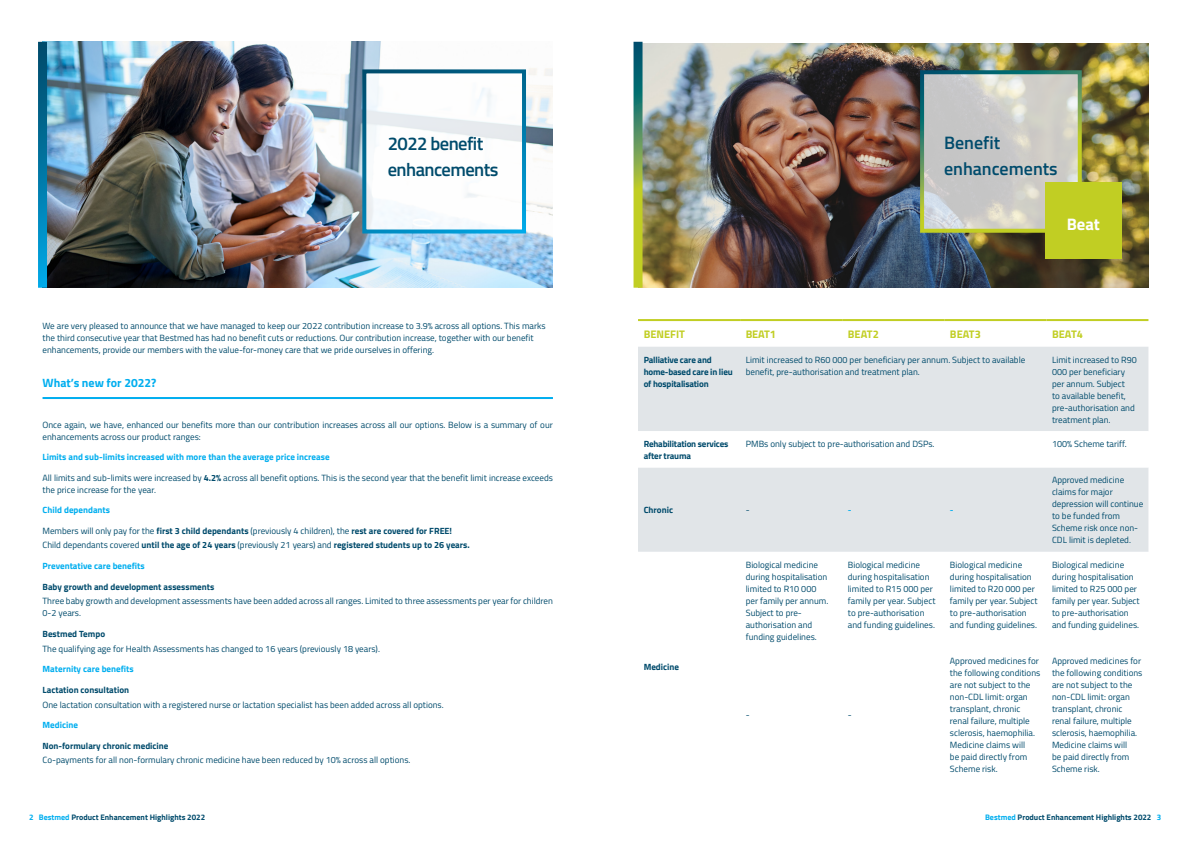
<style>
.page{position:relative;width:1191px;height:842px;background:#fff}
.page>*{position:absolute;margin:0;border:0;box-sizing:border-box;transform-origin:0 0}
.Paragraph{font:600 18.5px/26px "Titillium Web";letter-spacing:-.03em;color:#004b6c}
.Paragraph-2{font:600 18px/26px "Titillium Web";color:#004b6c}
.t1{font:700 16.7px "Titillium Web";color:#fff}
.Paragraph-3{font:700 12px "Titillium Web";color:#00aeef}
.t2{font:700 11px "Titillium Web";color:#c1ce23}
.Paragraph-4{font:9px/12px "Titillium Web";color:#004b6c}
.Paragraph-5{font:700 9px "Titillium Web";color:#004b6c}
.Paragraph-6{font:700 9px "Titillium Web";color:#00aeef}
.Paragraph-7{font:700 9px/12px "Titillium Web";letter-spacing:-.02em;color:#004b6c}
.Paragraph-8{font:600 9px "Titillium Web";color:#00aeef}
.t3{font:700 8px "Titillium Web";color:#004b6c}
.s1{font-weight:700}
.s2{font-weight:400}
.s3{color:#00aeef}
</style>
<div class="page">
<img style="left:47px;top:42px;width:506px;height:246px">
<div style="left:364px;top:71px;width:159px;height:160px;background:#fff"></div>
<svg style="left:38px;top:42px;width:9px;height:246px;background:#0177a5"></svg>
<hr style="left:43px;top:397px;width:510px;height:2px;background:#00aeef">
<img style="left:642px;top:43px;width:506px;height:245px">
<svg style="left:925px;top:75px;width:151px;height:153px;background:#cecdc9"></svg>
<svg style="left:633px;top:42px;width:9px;height:246px;background:#7ca752"></svg>
<div style="left:1045px;top:183px;width:76px;height:76px;background:#c1ce23"></div>
<div style="left:638px;top:347px;width:510px;height:84px;background:#e1e5e8"></div>
<div style="left:638px;top:468px;width:510px;height:84px;background:#e1e5e8"></div>
<hr style="left:638px;top:319px;width:102px;height:2px;background:#c1ce23">
<hr style="left:740px;top:319px;width:102px;height:2px;background:#c1ce23">
<hr style="left:842px;top:319px;width:102px;height:2px;background:#c1ce23">
<hr style="left:944px;top:319px;width:102px;height:2px;background:#c1ce23">
<hr style="left:1046px;top:319px;width:102px;height:2px;background:#c1ce23">
<p class="Paragraph" style="left:388px;top:129px;width:112px">2022 benefit enhancements</p>
<p class="Paragraph-4" style="left:43px;top:320px;width:504px">We are very pleased to announce that we have managed to keep our 2022 contribution increase to 3.9% across all options. This marks the third consecutive year that Bestmed has had no benefit cuts or reductions. Our contribution increase, together with our benefit enhancements, provide our members with the value-for-money care that we pride ourselves in offering.</p>
<p class="Paragraph-3" style="left:43px;top:373px;width:115px">What’s new for 2022?</p>
<p class="Paragraph-4" style="left:43px;top:418px;width:512px">Once again, we have, enhanced our benefits more than our contribution increases across all our options. Below is a summary of our enhancements across our product ranges:</p>
<p class="Paragraph-6" style="left:43px;top:450px;width:289px">Limits and sub-limits increased with more than the average price increase</p>
<p class="Paragraph-4" style="left:43px;top:471px;width:512px">All limits and sub-limits were increased by <span class="s1">4.2%</span> across all benefit options. This is the second year that the benefit limit increase exceeds the price increase for the year.</p>
<p class="Paragraph-6" style="left:43px;top:503px;width:69px">Child dependants</p>
<p class="Paragraph-4" style="left:43px;top:524px;width:411px">Members will only pay for the <span class="s1">first 3 child dependants</span> (previously 4 children), the <span class="s1">rest are covered for FREE!</span></p>
<p class="Paragraph-5" style="left:43px;top:538px;width:429px"><span class="s2">Child dependants covered</span> until the age of 24 years <span class="s2">(previously 21 years) and</span> registered students up to 26 years.</p>
<p class="Paragraph-6" style="left:43px;top:559px;width:104px">Preventative care benefits</p>
<p class="Paragraph-5" style="left:43px;top:579px;width:173px">Baby growth and development assessments</p>
<p class="Paragraph-4" style="left:43px;top:595px;width:512px">Three baby growth and development assessments have been added across all ranges. Limited to three assessments per year for children<br>0-2 years.</p>
<p class="Paragraph-5" style="left:43px;top:627px;width:64px">Bestmed Tempo</p>
<p class="Paragraph-4" style="left:43px;top:642px;width:339px">The qualifying age for Health Assessments has changed to 16 years (previously 18 years).</p>
<p class="Paragraph-6" style="left:43px;top:662px;width:93px">Maternity care benefits</p>
<p class="Paragraph-5" style="left:43px;top:683px;width:88px">Lactation consultation</p>
<p class="Paragraph-4" style="left:43px;top:698px;width:403px">One lactation consultation with a registered nurse or lactation specialist has been added across all options.</p>
<p class="Paragraph-6" style="left:43px;top:718px;width:37px">Medicine</p>
<p class="Paragraph-5" style="left:43px;top:738px;width:127px">Non-formulary chronic medicine</p>
<p class="Paragraph-4" style="left:43px;top:754px;width:369px">Co-payments for all non-formulary chronic medicine have been reduced by 10% across all options.</p>
<p class="Paragraph-2" style="left:944px;top:128px;width:115px">Benefit enhancements</p>
<p class="t1" style="left:1066px;top:212px;width:35px">Beat</p>
<p class="t2" style="left:643px;top:326px;width:43px">BENEFIT</p>
<p class="t2" style="left:746px;top:326px;width:32px">BEAT1</p>
<p class="t2" style="left:848px;top:326px;width:32px">BEAT2</p>
<p class="t2" style="left:950px;top:326px;width:32px">BEAT3</p>
<p class="t2" style="left:1052px;top:326px;width:32px">BEAT4</p>
<p class="Paragraph-7" style="left:643px;top:353px;width:91px">Palliative care and home-based care in lieu of hospitalisation</p>
<p class="Paragraph-4" style="left:746px;top:353px;width:281px">Limit increased to R60 000 per beneficiary per annum. Subject to available benefit, pre-authorisation and treatment plan.</p>
<p class="Paragraph-4" style="left:1052px;top:353px;width:86px">Limit increased to R90<br>000 per beneficiary per annum. Subject<br>to available benefit, pre-authorisation and treatment plan.</p>
<p class="Paragraph-7" style="left:643px;top:437px;width:86px">Rehabilitation services after trauma</p>
<p class="Paragraph-4" style="left:746px;top:437px;width:190px">PMBs only subject to pre-authorisation and DSPs.</p>
<p class="Paragraph-4" style="left:1052px;top:437px;width:76px">100% Scheme tariff.</p>
<p class="Paragraph-5" style="left:643px;top:503px;width:31px">Chronic</p>
<p class="Paragraph-4" style="left:746px;top:504px;width:5px">-</p>
<p class="Paragraph-8" style="left:848px;top:503px;width:5px">-</p>
<p class="Paragraph-8" style="left:950px;top:503px;width:5px">-</p>
<p class="Paragraph-4" style="left:1052px;top:474px;width:93px">Approved medicine claims for major depression will continue to be funded from<br>Scheme risk once non-<br>CDL limit is depleted.</p>
<p class="Paragraph-5" style="left:643px;top:660px;width:37px">Medicine</p>
<p class="Paragraph-4" style="left:746px;top:558px;width:84px">Biological medicine during hospitalisation limited to R10 000 per family per annum.<br>Subject to pre&shy;authorisation and funding guidelines.</p>
<p class="Paragraph-4" style="left:848px;top:558px;width:89px">Biological medicine during hospitalisation limited to R15 000 per family per year. Subject to pre-authorisation and funding guidelines.</p>
<p class="Paragraph-4" style="left:950px;top:558px;width:89px">Biological medicine during hospitalisation limited to R20 000 per family per year. Subject to pre-authorisation and funding guidelines.</p>
<p class="Paragraph-4" style="left:1052px;top:558px;width:89px">Biological medicine during hospitalisation limited to R25 000 per family per year. Subject to pre-authorisation and funding guidelines.</p>
<p class="Paragraph-4" style="left:746px;top:708px;width:5px">-</p>
<p class="Paragraph-4" style="left:848px;top:708px;width:5px">-</p>
<p class="Paragraph-4" style="left:950px;top:654px;width:92px">Approved medicines for the following conditions are not subject to the non-CDL limit: organ transplant, chronic renal failure, multiple sclerosis, haemophilia.<br>Medicine claims will<br>be paid directly from<br>Scheme risk.</p>
<p class="Paragraph-4" style="left:1052px;top:654px;width:92px">Approved medicines for the following conditions are not subject to the non-CDL limit: organ transplant, chronic renal failure, multiple sclerosis, haemophilia.<br>Medicine claims will<br>be paid directly from<br>Scheme risk.</p>
<p class="t3" style="left:29px;top:811px;width:178px"><span class="s3">2 Bestmed</span> Product Enhancement Highlights 2022</p>
<p class="t3" style="left:985px;top:811px;width:178px"><span class="s3">Bestmed</span> Product Enhancement Highlights 2022 <span class="s3">3</span></p>
</div>
